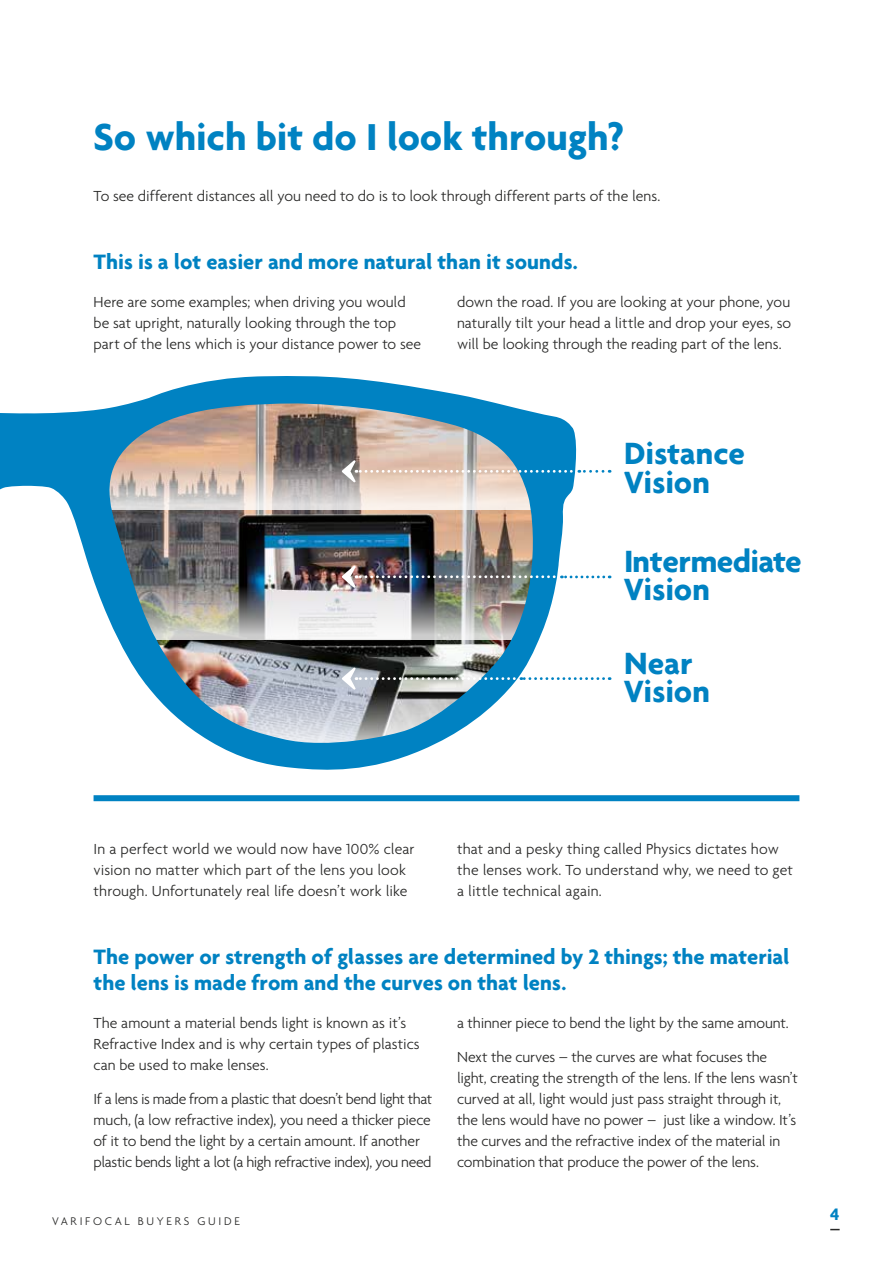
<style>
.page{position:relative;width:893px;height:1263px;background:#fff}
.page>*{position:absolute;margin:0;border:0;box-sizing:border-box;transform-origin:0 0}
.t1{font:700 40.5px "Agenda";color:#0082c2}
.t2{font:700 33.3px/28.5px "Agenda";letter-spacing:-.005em;color:#0082c2}
.t3{font:700 22.5px/25.5px "Agenda";letter-spacing:.005em;color:#0082c2}
.t4{font:700 18px "Agenda";color:#0082c2}
.t5{font:300 15.75px/21px "Agenda";letter-spacing:-.005em;color:#282827}
.t6{font:300 15.75px/21px "Agenda";letter-spacing:-.025em;color:#282827}
.t7{font:300 12px "Agenda";letter-spacing:.225em;color:#282827}
</style>
<div class="page">
<div style="left:94px;top:795px;width:705px;height:6px;background:#0082c2"></div>
<img style="left:0;top:376px;width:577px;height:394px">
<svg style="left:342px;top:460px;width:270px;height:22px"></svg>
<svg style="left:342px;top:667px;width:270px;height:23px"></svg>
<img style="left:342px;top:566px;width:270px;height:22px">
<h1 class="t1" style="left:94px;top:112px;width:532px">So which bit do I look through?</h1>
<p class="t5" style="left:94px;top:185px;width:568px">To see different distances all you need to do is to look through different parts of the lens.</p>
<h3 class="t3" style="left:94px;top:248px;width:486px">This is a lot easier and more natural than it sounds.</h3>
<p class="t5" style="left:94px;top:291px;width:329px">Here are some examples; when driving you would be sat upright, naturally looking through the top part of the lens which is your distance power to see</p>
<p class="t5" style="left:457px;top:291px;width:336px;text-align:justify">down the road. If you are looking at your phone, you naturally tilt your head a little and drop your eyes, so will be looking through the reading part of the lens.</p>
<h2 class="t2" style="left:624px;top:438px;width:123px">Distance<br>Vision</h2>
<h2 class="t2" style="left:624px;top:546px;width:179px">Intermediate<br>Vision</h2>
<h2 class="t2" style="left:624px;top:648px;width:87px">Near<br>Vision</h2>
<p class="t5" style="left:94px;top:838px;width:322px">In a perfect world we would now have 100% clear vision no matter which part of the lens you look through. Unfortunately real life doesn’t work like</p>
<p class="t5" style="left:457px;top:838px;width:337px">that and a pesky thing called Physics dictates how the lenses work. To understand why, we need to get a little technical again.</p>
<h3 class="t3" style="left:94px;top:944px;width:698px">The power or strength of glasses are determined by 2 things; the material the lens is made from and the curves on that lens.</h3>
<p class="t5" style="left:94px;top:1012px;width:328px">The amount a material bends light is known as it’s<br>Refractive Index and is why certain types of plastics can be used to make lenses.</p>
<p class="t6" style="left:94px;top:1088px;width:340px">If a lens is made from a plastic that doesn’t bend light that much, (a low refractive index), you need a thicker piece of it to bend the light by a certain amount. If another plastic bends light a lot (a high refractive index), you need</p>
<p class="t5" style="left:457px;top:1005px;width:333px;line-height:33.8px">a thinner piece to bend the light by the same amount.<br>Next the curves – the curves are what focuses the</p>
<p class="t5" style="left:457px;top:1067px;width:342px">light, creating the strength of the lens. If the lens wasn’t curved at all, light would just pass straight through it, the lens would have no power – just like a window. It’s the curves and the refractive index of the material in combination that produce the power of the lens.</p>
<p class="t7" style="left:52px;top:1214px;width:189px">VARIFOCAL BUYERS GUIDE</p>
<p class="t4" style="left:830px;top:1203px;width:11px">4</p>
</div>
